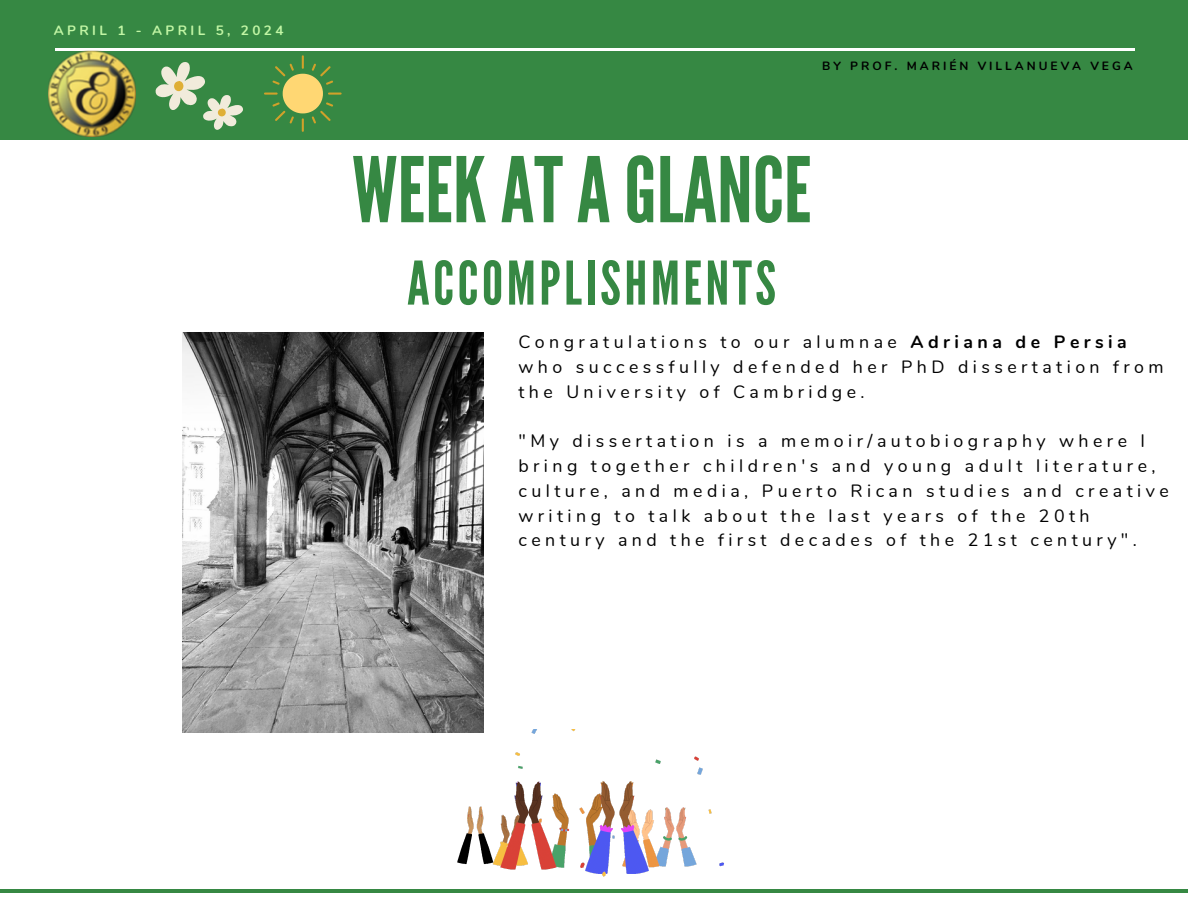
<style>
.page{position:relative;width:1188px;height:918px;background:#fff}
.page>*{position:absolute;margin:0;border:0;box-sizing:border-box;transform-origin:0 0}
.t1{font:90.15px "League Gothic";color:#368843}
.t2{font:60px "League Gothic";letter-spacing:.06em;color:#368843}
.t3{font:17.85px/24.8px "Nunito";letter-spacing:.25em;color:#000}
.t4{font:700 13.5px "Nunito";letter-spacing:.25em;color:#c2f6a5}
.t5{font:700 12px "Nunito";letter-spacing:.25em;color:#000}
.s1{font-weight:700}
</style>
<div class="page">
<div style="left:0;top:0;width:1188px;height:140px;background:#368843"></div>
<hr style="left:55px;top:49px;width:1080px;height:2px;background:#fff">
<hr style="left:0;top:889px;width:1188px;height:3px;background:#368843">
<img style="left:48px;top:50px;width:87px;height:87px">
<img style="left:457px;top:730px;width:267px;height:147px">
<svg style="left:264px;top:55px;width:78px;height:77px"></svg>
<svg style="left:155px;top:62px;width:88px;height:68px"></svg>
<img style="left:183px;top:332px;width:300px;height:401px">
<p class="t4" style="left:54px;top:21px;width:231px">APRIL 1 - APRIL 5, 2024</p>
<h1 class="t5" style="left:822px;top:58px;width:312px">BY PROF. MARIÉN VILLANUEVA VEGA</h1>
<p class="t1" style="left:352px;top:138px;width:461px">WEEKATAGLANCE</p>
<p class="t2" style="left:407px;top:249px;width:370px">ACCOMPLISHMENTS</p>
<h2 class="t3" style="left:518px;top:330px;width:647px">Congratulations to our alumnae <span class="s1">Adriana de Persia </span>who successfully defended her PhD dissertation from the University of Cambridge.</h2>
<p class="t3" style="left:518px;top:429px;width:652px">"My dissertation is a memoir/autobiography where I bring together children's and young adult literature, culture, and media, Puerto Rican studies and creative writing to talk about the last years of the 20th century and the first decades of the 21st century".</p>
</div>
